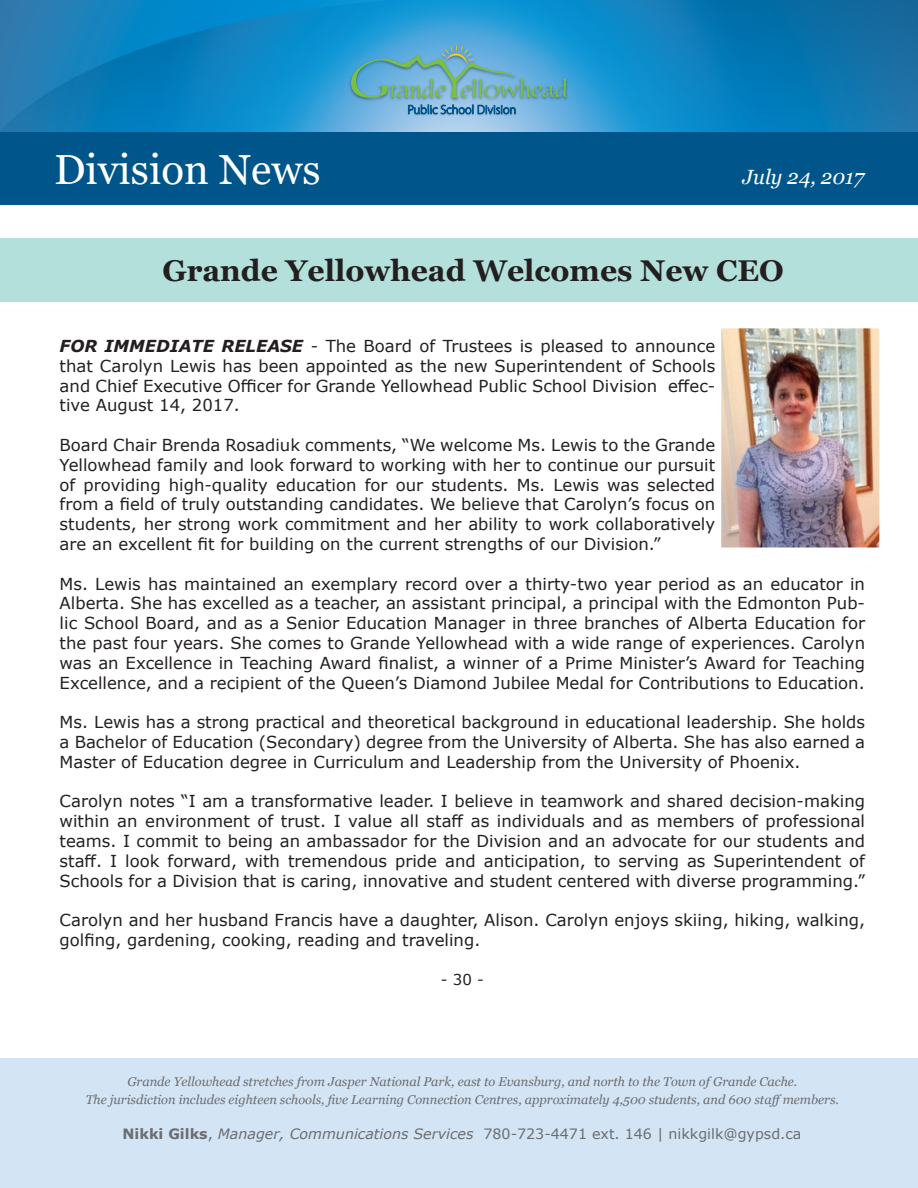
<style>
.page{position:relative;width:918px;height:1188px;background:#fff}
.page>*{position:absolute;margin:0;border:0;box-sizing:border-box;transform-origin:0 0}
.t1{font:42px "Georgia";color:#fff}
.Heading_1{font:700 30px "Georgia";color:#231f20}
.t2{font:italic 20.55px "Georgia";color:#fff}
.t3{font:16.5px/19.8px "Verdana";color:#231f20;text-align:justify}
.t4{font:15px "Verdana";color:#231f20}
.t5{font:14.25px "Verdana";color:#6c6d70}
.t6{font:italic 12.75px/18px "Georgia";color:#6c6d70;text-align:center}
.s1{font-weight:700;font-style:italic}
.s2{font-weight:700}
.s3{font-style:italic}
</style>
<div class="page">
<div style="left:0;top:1058px;width:918px;height:130px;background:#d3e4f4"></div>
<svg style="left:0;top:0;width:918px;height:132px;background:#1887c2"></svg>
<div style="left:0;top:132px;width:918px;height:72px;background:#00568a"></div>
<div style="left:407px;top:104px;width:110px;height:11px;background:#231f20;opacity:.5"></div>
<svg style="left:408px;top:105px;width:107px;height:9px"></svg>
<div style="left:348px;top:43px;width:222px;height:59px;background:#231f20;opacity:.5"></div>
<svg style="left:351px;top:45px;width:216px;height:53px;background:#64acc3"></svg>
<div style="left:0;top:238px;width:918px;height:63px;background:#b4e0dc"></div>
<img style="left:722px;top:329px;width:156px;height:218px">
<div style="left:715px;top:322px;width:170px;height:232px;border:6px solid #fff"></div>
<p class="t1" style="left:54px;top:144px;width:268px">Division News</p>
<p class="t2" style="left:743px;top:164px;width:123px">July 24, 2017</p>
<p class="Heading_1" style="left:163px;top:252px;width:623px">Grande Yellowhead Welcomes New CEO</p>
<p class="t3" style="left:60px;top:336px;width:657px"><span class="s1">FOR IMMEDIATE RELEASE</span> - The Board of Trustees is pleased to announce that Carolyn Lewis has been appointed as the new Superintendent of Schools and Chief Executive Officer for Grande Yellowhead Public School Division effec&shy;tive August 14, 2017.</p>
<p class="t3" style="left:60px;top:435px;width:657px">Board Chair Brenda Rosadiuk comments, “We welcome Ms. Lewis to the Grande Yellowhead family and look forward to working with her to continue our pursuit of providing high-quality education for our students. Ms. Lewis was selected from a field of truly outstanding candidates. We believe that Carolyn’s focus on students, her strong work commitment and her ability to work collaboratively are an excellent fit for building on the current strengths of our Division.”</p>
<p class="t3" style="left:60px;top:573px;width:807px">Ms. Lewis has maintained an exemplary record over a thirty-two year period as an educator in Alberta. She has excelled as a teacher, an assistant principal, a principal with the Edmonton Pub&shy;lic School Board, and as a Senior Education Manager in three branches of Alberta Education for the past four years. She comes to Grande Yellowhead with a wide range of experiences. Carolyn was an Excellence in Teaching Award finalist, a winner of a Prime Minister’s Award for Teaching Excellence, and a recipient of the Queen’s Diamond Jubilee Medal for Contributions to Education.</p>
<p class="t3" style="left:60px;top:712px;width:807px">Ms. Lewis has a strong practical and theoretical background in educational leadership. She holds a Bachelor of Education (Secondary) degree from the University of Alberta. She has also earned a Master of Education degree in Curriculum and Leadership from the University of Phoenix.</p>
<p class="t3" style="left:60px;top:791px;width:807px">Carolyn notes “I am a transformative leader. I believe in teamwork and shared decision-making within an environment of trust. I value all staff as individuals and as members of professional teams. I commit to being an ambassador for the Division and an advocate for our students and staff. I look forward, with tremendous pride and anticipation, to serving as Superintendent of Schools for a Division that is caring, innovative and student centered with diverse programming.”</p>
<p class="t3" style="left:60px;top:910px;width:807px">Carolyn and her husband Francis have a daughter, Alison. Carolyn enjoys skiing, hiking, walking, golfing, gardening, cooking, reading and traveling.</p>
<p class="t4" style="left:441px;top:969px;width:45px">- 30 -</p>
<p class="t6" style="left:86px;top:1073px;width:755px">Grande Yellowhead stretches from Jasper National Park, east to Evansburg, and north to the Town of Grande Cache.<br>The jurisdiction includes eighteen schools, five Learning Connection Centres, approximately 4,500 students, and 600 staffmembers.</p>
<p class="t5" style="left:123px;top:1124px;width:680px"><span class="s2">Nikki Gilks</span>, <span class="s3">Manager, Communications Services</span> 780-723-4471 ext. 146 | nikkgilk@gypsd.ca</p>
</div>
